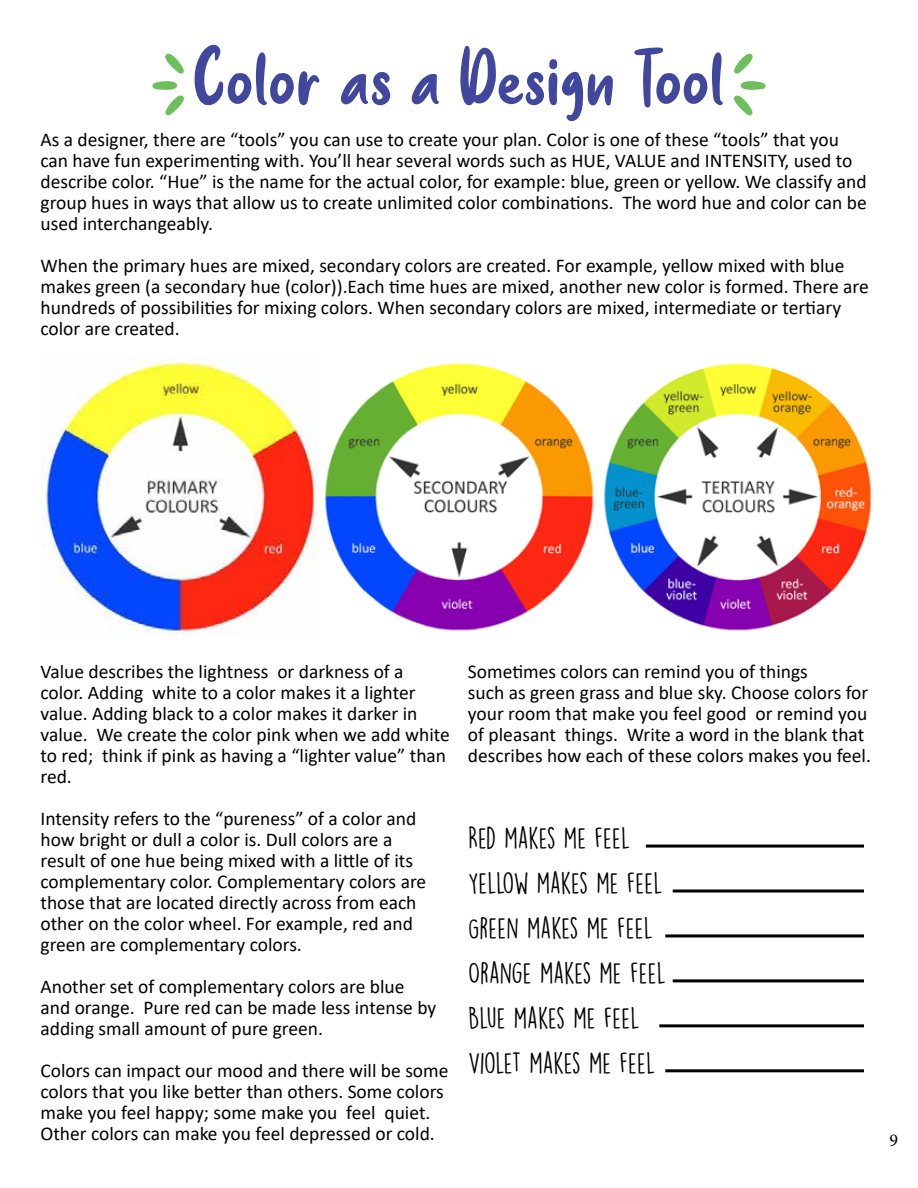
<style>
.page{position:relative;width:918px;height:1188px;background:#fff}
.page>*{position:absolute;margin:0;border:0;box-sizing:border-box;transform-origin:0 0}
.t1{font:87px "sweetpurple";color:#40479d}
.t2{font:27px/45px "DK Lemon Yellow Sun";color:#000}
.t3{font:19.5px/21px "Calibri";color:#000}
.t4{font:18px "Minion Pro";color:#000}
.s1{color:#6cbf5b}
</style>
<div class="page">
<img style="left:41px;top:357px;width:830px;height:277px">
<hr style="left:646px;top:845px;width:218px;height:3px;background:#000">
<hr style="left:673px;top:890px;width:191px;height:3px;background:#000">
<hr style="left:665px;top:934px;width:199px;height:3px;background:#000">
<hr style="left:673px;top:979px;width:191px;height:3px;background:#000">
<hr style="left:659px;top:1024px;width:205px;height:3px;background:#000">
<hr style="left:665px;top:1069px;width:199px;height:3px;background:#000">
<h1 class="t1" style="left:147px;top:24px;width:626px"><span class="s1">{</span>Color as a Design Tool<span class="s1">}</span></h1>
<p class="t3" style="left:40px;top:129px;width:828px">As a designer, there are “tools” you can use to create your plan. Color is one of these “tools” that you can have fun experimenting with. You’ll hear several words such as HUE, VALUE and INTENSITY, used to describe color. “Hue” is the name for the actual color, for example: blue, green or yellow. We classify and group hues in ways that allow us to create unlimited color combinations. The word hue and color can be used interchangeably.</p>
<p class="t3" style="left:40px;top:255px;width:830px">When the primary hues are mixed, secondary colors are created. For example, yellow mixed with blue makes green (a secondary hue (color)).Each time hues are mixed, another new color is formed. There are hundreds of possibilities for mixing colors. When secondary colors are mixed, intermediate or tertiary color are created.</p>
<p class="t3" style="left:40px;top:660px;width:411px">Value describes the lightness or darkness of a color. Adding white to a color makes it a lighter value. Adding black to a color makes it darker in value. We create the color pink when we add white to red; think if pink as having a “lighter value” than red.</p>
<p class="t3" style="left:40px;top:807px;width:387px">Intensity refers to the “pureness” of a color and how bright or dull a color is. Dull colors are a result of one hue being mixed with a little of its complementary color. Complementary colors are those that are located directly across from each other on the color wheel. For example, red and green are complementary colors.</p>
<p class="t3" style="left:40px;top:975px;width:397px">Another set of complementary colors are blue and orange. Pure red can be made less intense by adding small amount of pure green.</p>
<p class="t3" style="left:40px;top:1059px;width:410px">Colors can impact our mood and there will be some colors that you like better than others. Some colors make you feel happy; some make you feel quiet.<br>Other colors can make you feel depressed or cold.</p>
<p class="t3" style="left:468px;top:660px;width:404px">Sometimes colors can remind you of things<br>such as green grass and blue sky. Choose colors for your room that make you feel good or remind you of pleasant things. Write a word in the blank that describes how each of these colors makes you feel.</p>
<h2 class="t2" style="left:468px;top:815px;width:200px">RED MAKES ME FEEL<br>YELLOW MAKES ME FEEL<br>GREEN MAKES ME FEEL<br>ORANGE MAKES ME FEEL<br>BLUE MAKES ME FEEL<br>VIOLET MAKES ME FEEL</h2>
<p class="t4" style="left:890px;top:1129px;width:10px">9</p>
</div>
